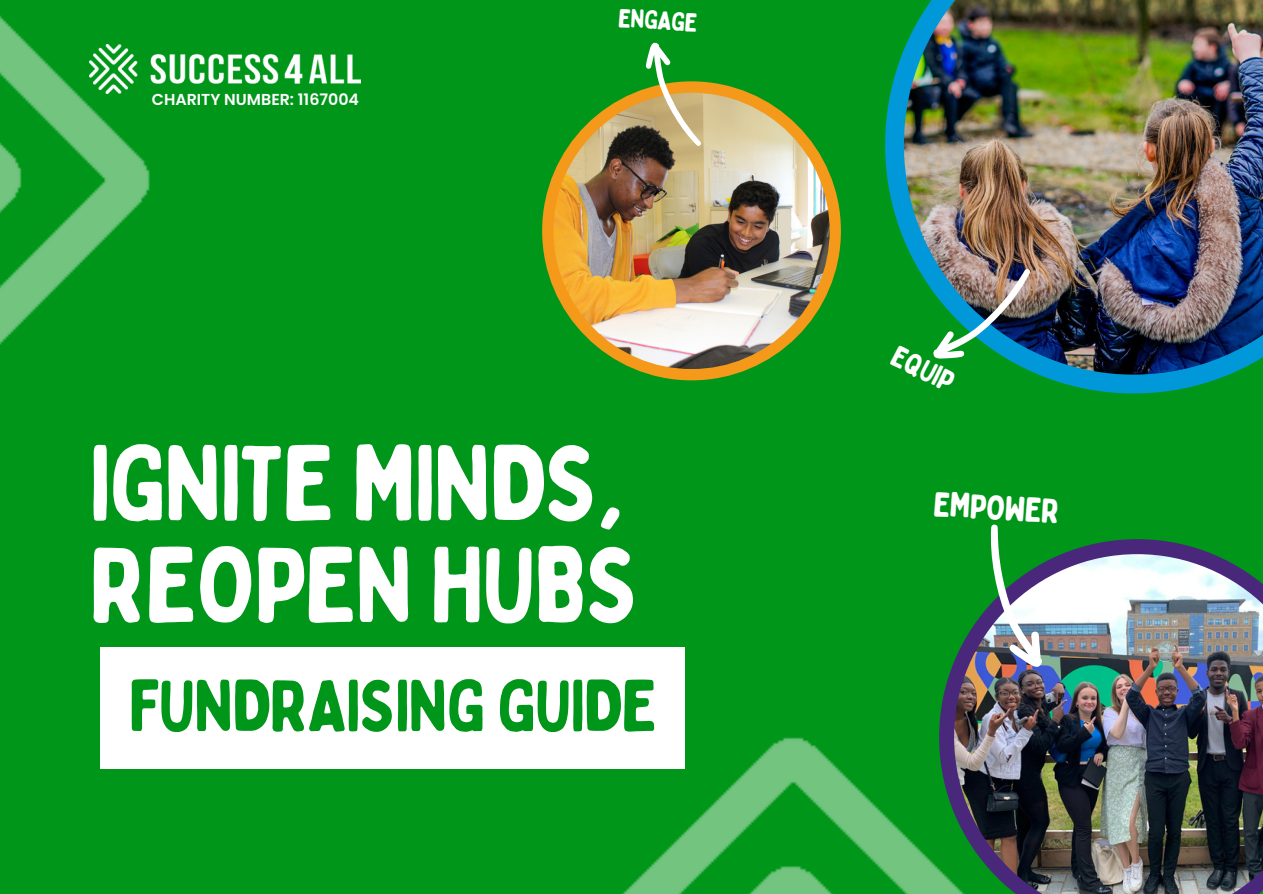
<style>
.page{position:relative;width:1263px;height:894px;background:#fff}
.page>*{position:absolute;margin:0;border:0;box-sizing:border-box;transform-origin:0 0}
.t1{font:106.35px "Bobby Jones Soft";letter-spacing:-.025em;color:#fff}
.t2{font:72.6px "Bobby Jones Soft";letter-spacing:-.025em;color:#009619}
.t3{font:34.35px "Bobby Jones Soft";color:#fff}
.t4{font:29.55px "Bobby Jones Soft";color:#fff}
.t5{font:25.95px "Bobby Jones Soft";color:#fff}
.t6{font:600 15.9px "Poppins";color:#fff}
</style>
<div class="page">
<div style="left:0;top:0;width:1263px;height:893px;background:#009619"></div>
<img style="left:0;top:15px;width:150px;height:330px">
<div style="left:542px;top:81px;width:299px;height:299px;background:#f4991a;border-radius:50%"></div>
<img style="left:553px;top:93px;width:277px;height:276px;border-radius:50%">
<svg style="left:618px;top:42px;width:115px;height:105px"></svg>
<svg style="left:885px;top:87px;width:309px;height:306px"></svg>
<svg style="left:892px;top:50px;width:338px;height:336px;fill:#0098d9"></svg>
<img style="left:904px;top:0;width:359px;height:374px">
<img style="left:930px;top:248px;width:101px;height:134px">
<svg style="left:944px;top:544px;width:268px;height:154px"></svg>
<img style="left:954px;top:554px;width:309px;height:339px">
<img style="left:969px;top:524px;width:94px;height:148px">
<div style="left:100px;top:647px;width:585px;height:121px;background:#fff"></div>
<img style="left:613px;top:698px;width:380px;height:195px">
<img style="left:89px;top:45px;width:272px;height:48px">
<p class="t6" style="left:152px;top:88px;width:209px">CHARITY NUMBER: 1167004</p>
<p class="t5" style="left:619px;top:2px;width:81px;rotate:3deg">ENGAGE</p>
<p class="t1" style="left:89px;top:417px;width:539px">IGNITE MINDS,</p>
<p class="t1" style="left:89px;top:518px;width:552px">REOPEN HUBS</p>
<p class="t2" style="left:129px;top:660px;width:530px">FUNDRAISING GUIDE</p>
<p class="t4" style="left:901px;top:337px;width:68px;rotate:26deg">EQUIP</p>
<p class="t3" style="left:934px;top:482px;width:128px;rotate:3deg">EMPOWER</p>
</div>
